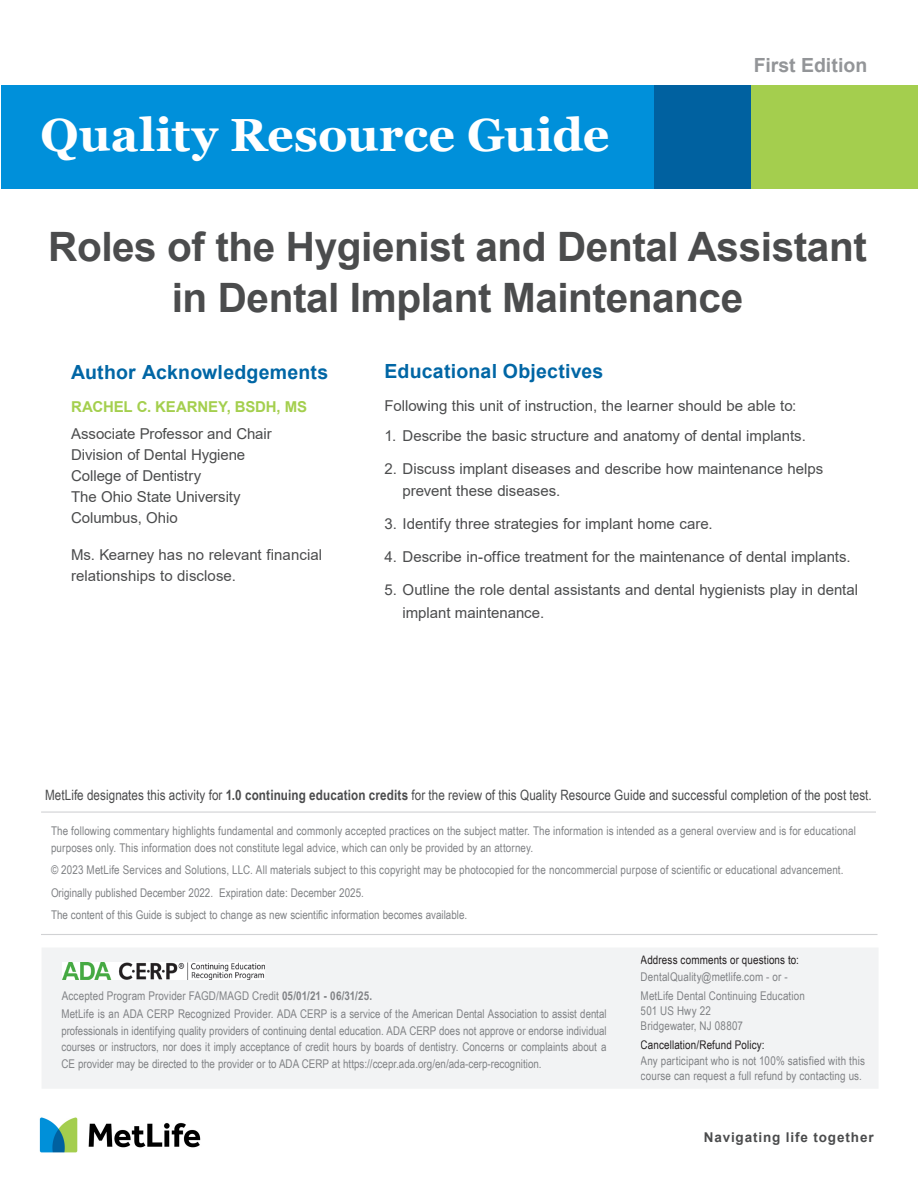
<style>
.page{position:relative;width:918px;height:1188px;background:#fff}
.page>*{position:absolute;margin:0;border:0;box-sizing:border-box;transform-origin:0 0}
.t1{font:700 46.5px "Georgia";letter-spacing:.005em;color:#fff}
.t2{font:700 40.5px/51px "Arial";letter-spacing:-.01em;color:#4b4c4d;text-align:center}
.Author_Bar{font:700 19.5px "Arial";letter-spacing:.01em;color:#0066a5}
.Title_Headers{font:700 19.5px "Arial";letter-spacing:.01em;color:#0066a5}
.Title_Headers-2{font:700 19.5px "Arial";color:#939598}
.Body{font:15px/22.5px "Arial";letter-spacing:-.005em;color:#4b4c4d}
.Author_Bar-2{font:15px "Arial";letter-spacing:-.005em;color:#4b4c4d}
.Author_Bar-3{font:700 15px "Arial";letter-spacing:-.01em;color:#a4cf4e}
.t3{font:14.25px "Arial Narrow";letter-spacing:.005em;color:#4b4c4d}
.t4{font:700 13.5px "Arial";letter-spacing:.065em;color:#4b4c4d}
.SideBar_Text{font:12px/16.5px "Arial Narrow";letter-spacing:.01em;color:#808285;text-align:justify}
.Author_Bar-4{font:12px/16.5px "Arial Narrow";letter-spacing:.01em;color:#808285}
.SideBar_Text-2{font:12px "Arial Narrow";letter-spacing:.01em;color:#231f20}
.s1{font-weight:700}
</style>
<div class="page">
<img style="left:39px;top:1117px;width:162px;height:36px">
<div style="left:1px;top:85px;width:653px;height:104px;background:#0090da"></div>
<div style="left:654px;top:85px;width:98px;height:104px;background:#0061a0"></div>
<div style="left:752px;top:85px;width:166px;height:104px;background:#a4ce4e"></div>
<hr style="left:41px;top:812px;width:835px;height:1px;background:#d1d2d4">
<hr style="left:41px;top:934px;width:836px;height:1px;background:#d1d2d4">
<div style="left:42px;top:948px;width:836px;height:140px;background:#f2f3f4"></div>
<img style="left:62px;top:963px;width:203px;height:17px">
<div style="left:640px;top:955px;width:186px;height:80px;background:#f2f3f4"></div>
<div style="left:639px;top:954px;width:187px;height:82px;border:2px solid #f2f3f4"></div>
<div style="left:640px;top:1039px;width:228px;height:45px;background:#f2f3f4"></div>
<div style="left:639px;top:1039px;width:230px;height:46px;border:2px solid #f2f3f4"></div>
<p class="t1" style="left:40px;top:105px;width:570px">Quality Resource Guide</p>
<p class="Title_Headers-2" style="left:754px;top:51px;width:115px">First Edition</p>
<p class="t2" style="left:48px;top:222px;width:820px">Roles of the Hygienist and Dental Assistant in Dental Implant Maintenance</p>
<p class="Author_Bar" style="left:71px;top:358px;width:259px">Author Acknowledgements</p>
<p class="Author_Bar-3" style="left:71px;top:396px;width:238px">RACHEL C. KEARNEY, BSDH, MS</p>
<p class="Author_Bar-2" style="left:71px;top:423px;width:202px">Associate Professor and Chair</p>
<p class="Author_Bar-2" style="left:71px;top:444px;width:176px">Division of Dental Hygiene</p>
<p class="Author_Bar-2" style="left:71px;top:465px;width:132px">College of Dentistry</p>
<p class="Author_Bar-2" style="left:71px;top:486px;width:171px">The Ohio State University</p>
<p class="Author_Bar-2" style="left:71px;top:507px;width:108px">Columbus, Ohio</p>
<p class="Author_Bar-2" style="left:71px;top:545px;width:253px">Ms. Kearney has no relevant financial</p>
<p class="Author_Bar-2" style="left:71px;top:566px;width:166px">relationships to disclose.</p>
<p class="Title_Headers" style="left:385px;top:357px;width:220px">Educational Objectives</p>
<p class="Body" style="left:385px;top:394px;width:413px">Following this unit of instruction, the learner should be able to:</p>
<p class="Body" style="left:385px;top:424px;width:423px">1. Describe the basic structure and anatomy of dental implants.</p>
<p class="Body" style="left:403px;top:457px;width:422px;text-indent:-18px">2. Discuss implant diseases and describe how maintenance helps prevent these diseases.</p>
<p class="Body" style="left:385px;top:513px;width:330px">3. Identify three strategies for implant home care.</p>
<p class="Body" style="left:385px;top:546px;width:468px">4. Describe in-office treatment for the maintenance of dental implants.</p>
<p class="Body" style="left:403px;top:579px;width:457px;text-indent:-18px">5. Outline the role dental assistants and dental hygienists play in dental implant maintenance.</p>
<p class="t3" style="left:45px;top:784px;width:828px">MetLife designates this activity for <span class="s1">1.0 continuing education credits</span> for the review of this Quality Resource Guide and successful completion of the post test.</p>
<p class="Author_Bar-4" style="left:51px;top:822px;width:806px">The following commentary highlights fundamental and commonly accepted practices on the subject matter. The information is intended as a general overview and is for educational purposes only. This information does not constitute legal advice, which can only be provided by an attorney.</p>
<p class="SideBar_Text" style="left:51px;top:861px;width:794px">© 2023 MetLife Services and Solutions, LLC. All materials subject to this copyright may be photocopied for the noncommercial purpose of scientific or educational advancement.</p>
<p class="SideBar_Text" style="left:51px;top:884px;width:314px">Originally published December 2022. Expiration date: December 2025.</p>
<p class="SideBar_Text" style="left:51px;top:906px;width:418px">The content of this Guide is subject to change as new scientific information becomes available.</p>
<p class="SideBar_Text" style="left:62px;top:987px;width:312px">Accepted Program Provider FAGD/MAGD Credit <span class="s1">05/01/21 - 06/31/25.</span></p>
<p class="SideBar_Text" style="left:61px;top:1005px;width:547px">MetLife is an ADA CERP Recognized Provider. ADA CERP is a service of the American Dental Association to assist dental professionals in identifying quality providers of continuing dental education. ADA CERP does not approve or endorse individual courses or instructors, nor does it imply acceptance of credit hours by boards of dentistry. Concerns or complaints about a CE provider may be directed to the provider or to ADA CERP at https://ccepr.ada.org/en/ada-cerp-recognition.</p>
<p class="SideBar_Text-2" style="left:641px;top:951px;width:160px">Address comments or questions to:</p>
<p class="SideBar_Text" style="left:641px;top:968px;width:149px">DentalQuality@metlife.com - or -</p>
<p class="SideBar_Text" style="left:641px;top:987px;width:166px">MetLife Dental Continuing Education</p>
<p class="SideBar_Text" style="left:641px;top:1002px;width:72px">501 US Hwy 22</p>
<p class="SideBar_Text" style="left:641px;top:1017px;width:104px">Bridgewater, NJ 08807</p>
<p class="SideBar_Text-2" style="left:641px;top:1036px;width:125px">Cancellation/Refund Policy:</p>
<p class="SideBar_Text" style="left:641px;top:1053px;width:226px;line-height:15px">Any participant who is not 100% satisfied with this course can request a full refund by contacting us.</p>
<p class="t4" style="left:704px;top:1128px;width:171px">Navigating life together</p>
</div>
